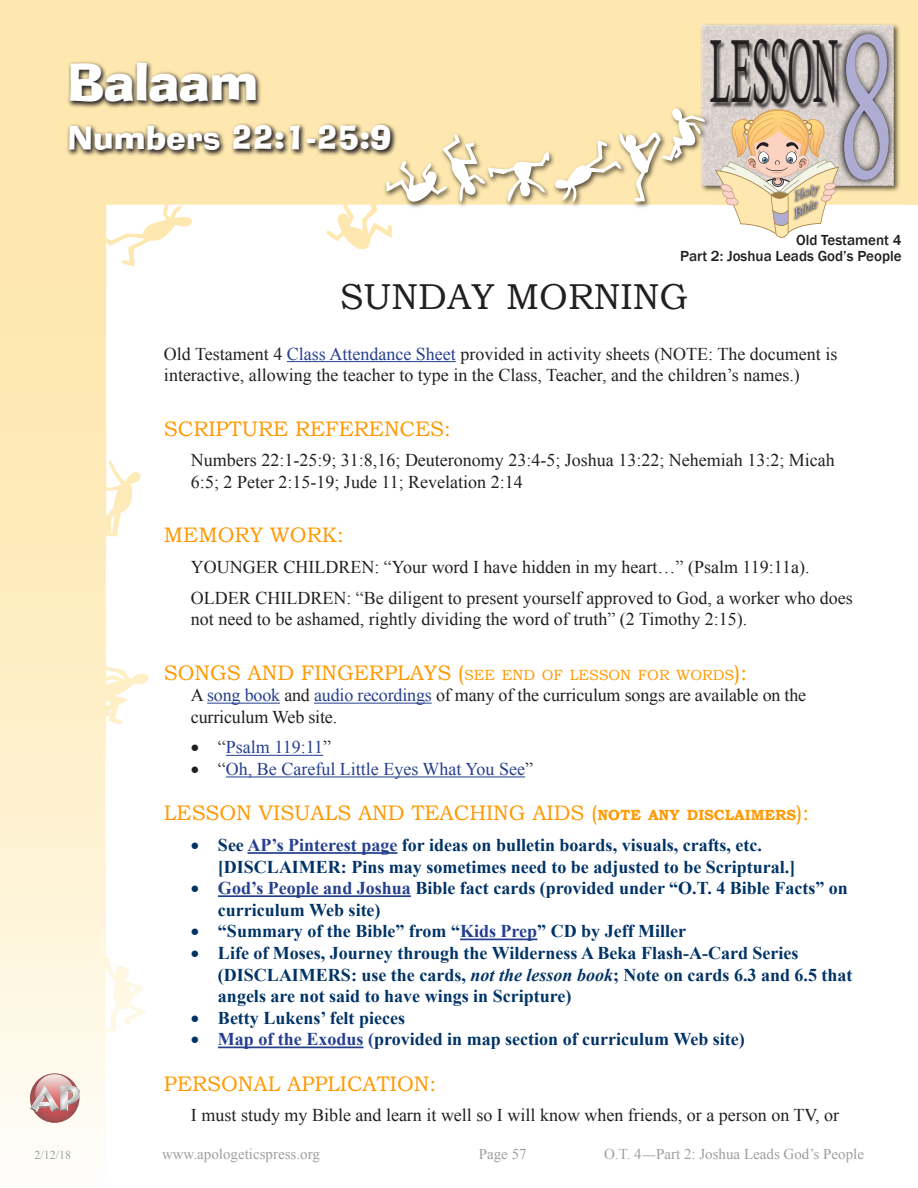
<style>
.page{position:relative;width:918px;height:1188px;background:#fff}
.page>*{position:absolute;margin:0;border:0;box-sizing:border-box;transform-origin:0 0}
.t1{font:202.65px "Calisto";color:#afacd4;scale:.53 1}
.t2{font:89.85px "Calisto";color:#231f20;scale:.36 1}
.Lesson_Title_New{font:51px "Ad Lib BT";letter-spacing:-.01em;color:#fff;scale:.95 1}
.Wednesday_Lesson_Hea{font:36px "Bookman Old Style";color:#231f20}
.Lesson_Title_Heading{font:31.5px "Ad Lib BT";color:#fff}
.Heading_1{font:21px "Bookman Old Style";color:#f90}
.t3{font:700 18px/21.6px "Times New Roman";color:#036}
.Body_Text_Indented{font:18px/21.6px "Times New Roman";color:#231f20}
.Wednesday_Lesson_Hea-2{font:18px/21.6px "Times New Roman";color:#231f20}
.t4{font:18px "Times New Roman";color:#253f8e}
.t5{font:15px "Times New Roman";color:#9d9fa2}
.t6{font:500 15px "Franklin Gothic";color:#231f20}
.Bulleted{font:14.7px "Bookman Old Style";color:#f90}
.Wednesday_Lesson_Hea-3{font:12px "Times New Roman";color:#9d9fa2}
.s1{font-style:inherit}
.s2{color:#253f8e}
.s3{font-size:21px}
.s4{color:#231f20}
.s5{font-weight:700;font-size:14.7px}
.s6{font-style:italic}
.s7{font-family:"Garamond Premr Pro"}
</style>
<div class="page">
<svg style="left:0;top:0;width:648px;height:249px;fill:#fee8af"></svg>
<div style="left:648px;top:0;width:256px;height:205px;background:#fee8af"></div>
<div style="left:702px;top:26px;width:191px;height:159px;background:#dbd2ce"></div>
<img style="left:710px;top:26px;width:119px;height:93px">
<div style="left:904px;top:0;width:14px;height:205px;background:#fee8af"></div>
<img style="left:382px;top:104px;width:332px;height:107px">
<svg style="left:384px;top:109px;width:321px;height:101px"></svg>
<svg style="left:0;top:158px;width:192px;height:965px"></svg>
<svg style="left:715px;top:109px;width:114px;height:129px"></svg>
<img style="left:829px;top:0;width:74px;height:205px">
<svg style="left:30px;top:1073px;width:49px;height:50px"></svg>
<svg style="left:35px;top:1074px;width:39px;height:39px"></svg>
<svg style="left:30px;top:1085px;width:50px;height:27px"></svg>
<svg style="left:67px;top:122px;width:331px;height:35px;background:#a99a77"></svg>
<svg style="left:67px;top:60px;width:196px;height:48px;background:#988a6c"></svg>
<hr style="left:287px;top:361px;width:169px;height:1px;background:#253f8e">
<hr style="left:207px;top:703px;width:73px;height:1px;background:#253f8e">
<hr style="left:314px;top:703px;width:118px;height:1px;background:#253f8e">
<hr style="left:226px;top:755px;width:97px;height:1px;background:#253f8e">
<hr style="left:226px;top:777px;width:299px;height:1px;background:#253f8e">
<hr style="left:247px;top:852px;width:150px;height:2px;background:#253f8e">
<hr style="left:218px;top:895px;width:193px;height:2px;background:#253f8e">
<hr style="left:460px;top:939px;width:77px;height:1px;background:#253f8e">
<hr style="left:218px;top:1047px;width:146px;height:1px;background:#253f8e">
<p class="Lesson_Title_New" style="left:68px;top:50px;width:203px">Balaam</p>
<p class="Lesson_Title_Heading" style="left:68px;top:118px;width:326px"><span class="s1">Numbers</span> 22:1-25:9</p>
<p class="t2" style="left:710px;top:19px;width:360px">LESSON</p>
<p class="t1" style="left:839px;top:-11px;width:105px">8</p>
<p class="Wednesday_Lesson_Hea-3" style="left:35px;top:1147px;width:38px">2/12/18</p>
<p class="t6" style="left:796px;top:231px;width:107px">Old Testament 4</p>
<p class="t6" style="left:680px;top:247px;width:223px">Part 2: Joshua Leads God’s People</p>
<p class="Wednesday_Lesson_Hea" style="left:340px;top:273px;width:350px">SUNDAY MORNING</p>
<p class="Wednesday_Lesson_Hea-2" style="left:164px;top:343px;width:675px">Old Testament 4 <span class="s2">Class Attendance Sheet</span> provided in activity sheets (NOTE: The document is interactive, allowing the teacher to type in the Class, Teacher, and the children’s names.)</p>
<p class="Heading_1" style="left:164px;top:415px;width:288px">SCRIPTURE REFERENCES:</p>
<p class="Body_Text_Indented" style="left:191px;top:449px;width:645px">Numbers 22:1-25:9; 31:8,16; Deuteronomy 23:4-5; Joshua 13:22; Nehemiah 13:2; Micah<br>6:5; 2 Peter 2:15-19; Jude 11; Revelation 2:14</p>
<p class="Heading_1" style="left:164px;top:522px;width:181px">MEMORY WORK:</p>
<p class="Body_Text_Indented" style="left:191px;top:556px;width:620px">YOUNGER CHILDREN: “Your word I have hidden in my heart…” (Psalm 119:11a).</p>
<p class="Body_Text_Indented" style="left:191px;top:586px;width:663px">OLDER CHILDREN: “Be diligent to present yourself approved to God, a worker who does not need to be ashamed, rightly dividing the word of truth” (2 Timothy 2:15).</p>
<p class="Bulleted" style="left:164px;top:665px;width:585px"><span class="s3">SONGS AND FINGERPLAYS</span> <span class="s3">(</span>SEE END OF LESSON FOR WORDS<span class="s3">):</span></p>
<p class="Body_Text_Indented" style="left:191px;top:684px;width:617px">A <span class="s2">song book</span> and <span class="s2">audio recordings</span> of many of the curriculum songs are available on the curriculum Web site.</p>
<p class="t4" style="left:191px;top:735px;width:142px"><span class="s4">• “</span>Psalm 119:11<span class="s4">”</span></p>
<p class="t4" style="left:191px;top:757px;width:344px"><span class="s4">• “</span>Oh, Be Careful Little Eyes What You See<span class="s4">”</span></p>
<p class="Heading_1" style="left:164px;top:800px;width:647px">LESSON VISUALS AND TEACHING AIDS (<span class="s5">NOTE ANY DISCLAIMERS</span>):</p>
<p class="t3" style="left:218px;top:834px;width:579px;text-indent:-27px">• See <span class="s2">AP’s Pinterest page</span> for ideas on bulletin boards, visuals, crafts, etc. [DISCLAIMER: Pins may sometimes need to be adjusted to be Scriptural.]</p>
<p class="t3" style="left:218px;top:877px;width:631px;text-indent:-27px">• <span class="s2">God’s People and Joshua</span> Bible fact cards (provided under “O.T. 4 Bible Facts” on curriculum Web site)</p>
<p class="t3" style="left:191px;top:920px;width:497px">• “Summary of the Bible” from “<span class="s2">Kids Prep</span>” CD by Jeff Miller</p>
<p class="t3" style="left:218px;top:942px;width:636px;text-indent:-27px">• Life of Moses, Journey through the Wilderness A Beka Flash-A-Card Series (DISCLAIMERS: use the cards, <span class="s6">not the lesson book</span>; Note on cards 6.3 and 6.5 that angels are not said to have wings in Scripture)</p>
<p class="t3" style="left:191px;top:1007px;width:216px">• Betty Lukens’ felt pieces</p>
<p class="t3" style="left:191px;top:1028px;width:555px">• <span class="s2">Map of the Exodus (</span>provided in map section of curriculum Web site)</p>
<p class="Heading_1" style="left:164px;top:1070px;width:274px">PERSONAL APPLICATION:</p>
<p class="Body_Text_Indented" style="left:191px;top:1104px;width:650px">I must study my Bible and learn it well so I will know when friends, or a person on TV, or</p>
<p class="t5" style="left:162px;top:1144px;width:159px">www.apologeticspress.org</p>
<p class="t5" style="left:479px;top:1144px;width:49px">Page 57</p>
<p class="t5" style="left:604px;top:1144px;width:261px">O.T. 4<span class="s7">—</span>Part 2: Joshua Leads God’s People</p>
</div>
